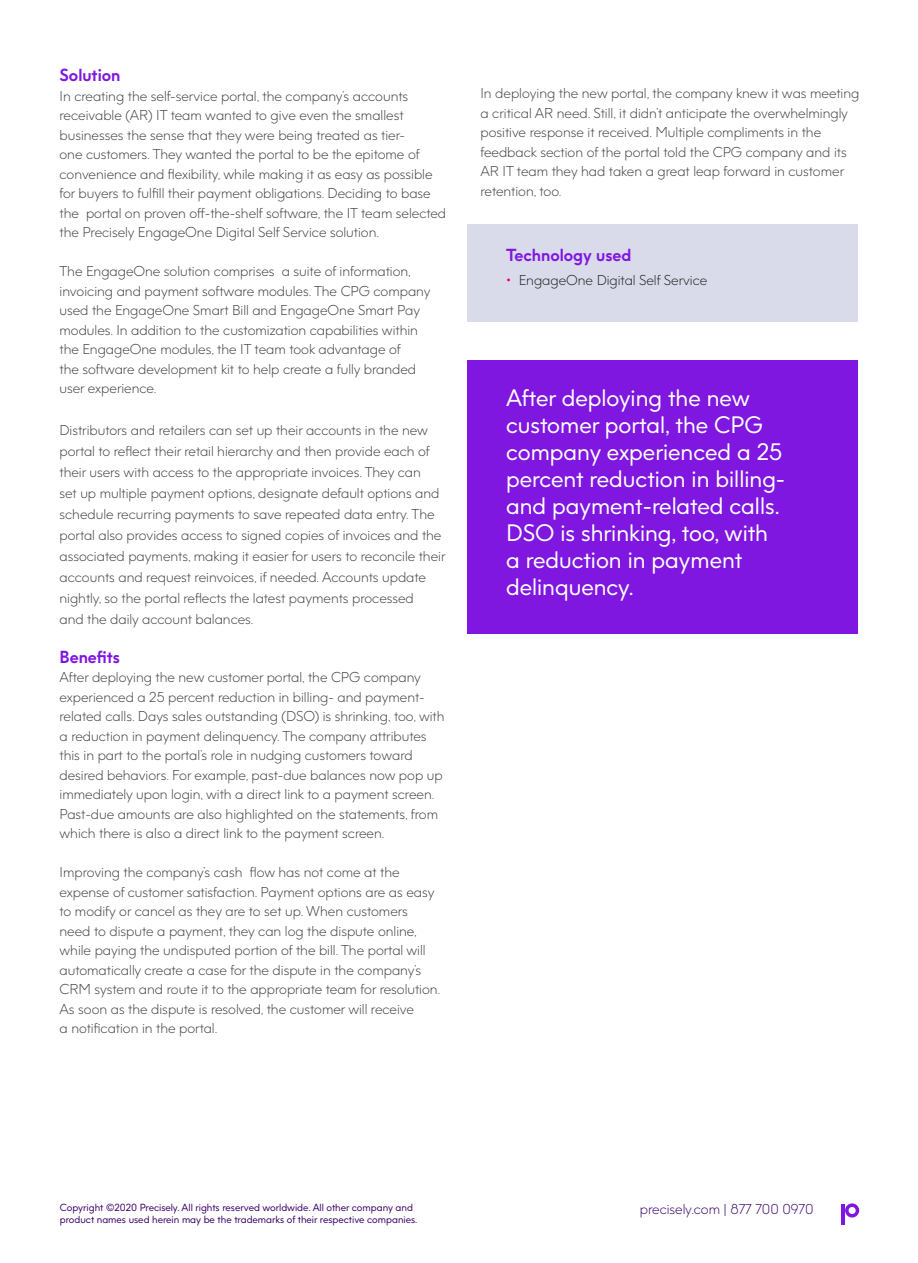
<style>
.page{position:relative;width:918px;height:1263px;background:#fff}
.page>*{position:absolute;margin:0;border:0;box-sizing:border-box;transform-origin:0 0}
.Body{font:22.5px/27px "Precisely";color:#fff}
.Body-2{font:700 16.5px "Precisely";color:#8017e1}
.Body-3{font:300 13.5px/19.5px "Precisely";color:#3e3e3f}
.t1{font:300 13.5px "Precisely";color:#231f20}
.t2{font:300 13.5px "Precisely";color:#39006b}
.t3{font:9.75px/11.7px "Precisely";color:#39006b}
.s1{font-weight:400;color:#e5007e}
</style>
<div class="page">
<svg style="left:845px;top:1203px;width:14px;height:14px"></svg>
<hr style="left:842px;top:1204px;width:3px;height:20px;background:#8017e1">
<div style="left:468px;top:224px;width:390px;height:98px;background:#d9dbeb"></div>
<div style="left:468px;top:361px;width:390px;height:273px;background:#8017e1"></div>
<p class="Body-2" style="left:60px;top:65px;width:63px">Solution</p>
<p class="Body-3" style="left:60px;top:86px;width:388px">In creating the self-service portal, the company’s accounts receivable (AR) IT team wanted to give even the smallest businesses the sense that they were being treated as tier-<br>one customers. They wanted the portal to be the epitome of convenience and flexibility, while making it as easy as possible for buyers to fulfill their payment obligations. Deciding to base the portal on proven off-the-shelf software, the IT team selected the Precisely EngageOne Digital Self Service solution.</p>
<p class="Body-3" style="left:60px;top:262px;width:373px">The EngageOne solution comprises a suite of information, invoicing and payment software modules. The CPG company used the EngageOne Smart Bill and EngageOne Smart Pay modules. In addition to the customization capabilities within the EngageOne modules, the IT team took advantage of<br>the software development kit to help create a fully branded user experience.</p>
<p class="Body-3" style="left:60px;top:420px;width:388px;line-height:21px">Distributors and retailers can set up their accounts in the new portal to reflect their retail hierarchy and then provide each of their users with access to the appropriate invoices. They can<br>set up multiple payment options, designate default options and schedule recurring payments to save repeated data entry. The portal also provides access to signed copies of invoices and the associated payments, making it easier for users to reconcile their accounts and request reinvoices, if needed. Accounts update nightly, so the portal reflects the latest payments processed<br>and the daily account balances.</p>
<p class="Body-2" style="left:60px;top:646px;width:62px">Benefits</p>
<p class="Body-3" style="left:60px;top:667px;width:387px">After deploying the new customer portal, the CPG company experienced a 25 percent reduction in billing- and payment&shy;related calls. Days sales outstanding (DSO) is shrinking, too, with a reduction in payment delinquency. The company attributes this in part to the portal’s role in nudging customers toward desired behaviors. For example, past-due balances now pop up immediately upon login, with a direct link to a payment screen.<br>Past-due amounts are also highlighted on the statements, from which there is also a direct link to the payment screen.</p>
<p class="Body-3" style="left:60px;top:862px;width:382px">Improving the company’s cash flow has not come at the expense of customer satisfaction. Payment options are as easy to modify or cancel as they are to set up. When customers need to dispute a payment, they can log the dispute online, while paying the undisputed portion of the bill. The portal will automatically create a case for the dispute in the company’s CRM system and route it to the appropriate team for resolution.<br>As soon as the dispute is resolved, the customer will receive<br>a notification in the portal.</p>
<p class="Body-3" style="left:480px;top:84px;width:380px">In deploying the new portal, the company knew it was meeting a critical AR need. Still, it didn’t anticipate the overwhelmingly positive response it received. Multiple compliments in the feedback section of the portal told the CPG company and its AR IT team they had taken a great leap forward in customer retention, too.</p>
<p class="Body-2" style="left:506px;top:244px;width:127px">Technology used</p>
<p class="t1" style="left:506px;top:271px;width:203px"><span class="s1">•</span> EngageOne Digital Self Service</p>
<p class="Body" style="left:506px;top:385px;width:281px">After deploying the new customer portal, the CPG company experienced a 25 percent reduction in billing&shy;and payment-related calls.<br>DSO is shrinking, too, with a reduction in payment delinquency.</p>
<p class="t3" style="left:60px;top:1202px;width:359px">Copyright ©2020 Precisely. All rights reserved worldwide. All other company and product names used herein may be the trademarks of their respective companies.</p>
<p class="t2" style="left:640px;top:1201px;width:175px">precisely.com | 877 700 0970</p>
</div>
